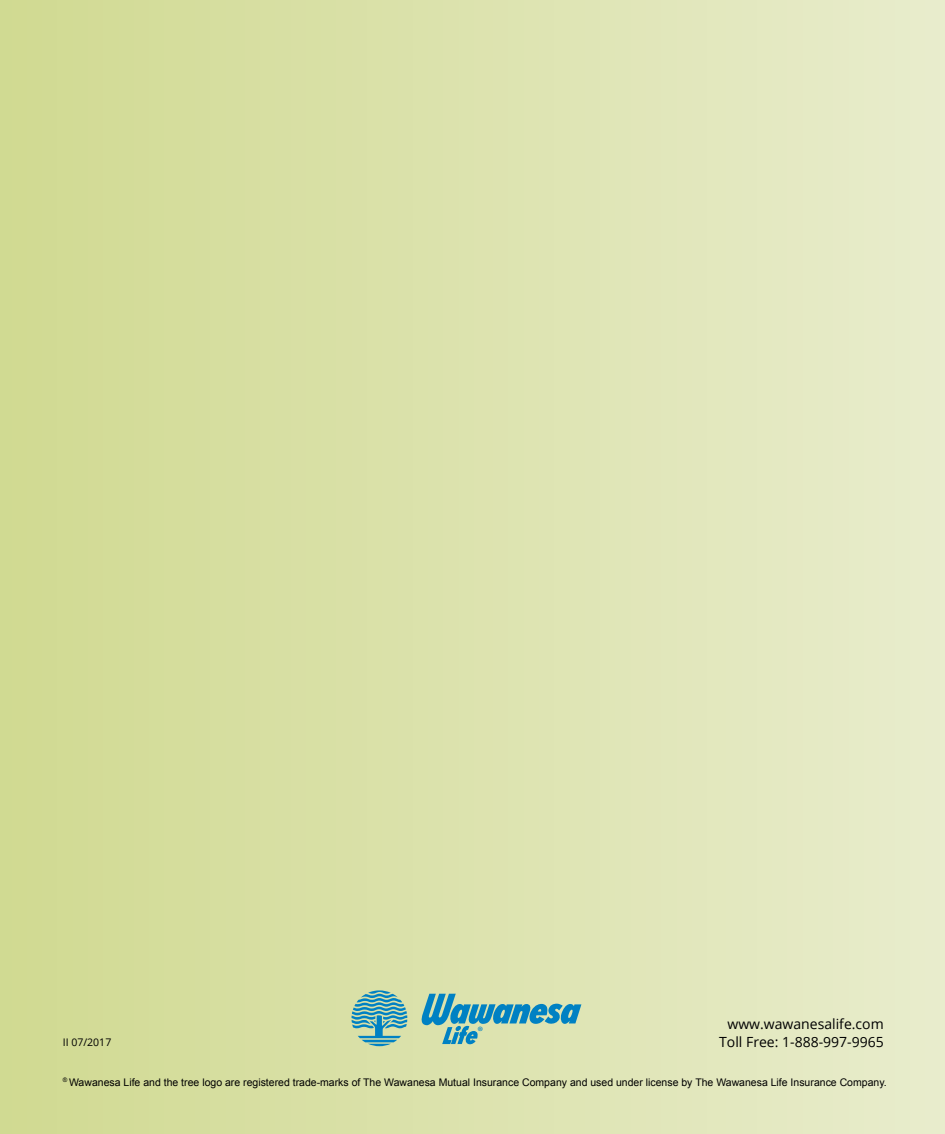
<style>
.page{position:relative;width:945px;height:1134px;background:#fff}
.page>*{position:absolute;margin:0;border:0;box-sizing:border-box;transform-origin:0 0}
.t1{font:14px/17.5px "Open Sans";color:#000;text-align:center}
.t2{font:13.65px "Myriad Pro";color:#0081c3}
.t3{font:10.5px "Arial";color:#000}
.t4{font:10.5px "Open Sans";color:#000}
</style>
<div class="page">
<div style="left:0;top:0;width:945px;height:1134px;background:linear-gradient(to right,#d0d991,#e8eccc)"></div>
<svg style="left:352px;top:990px;width:55px;height:56px;background:#7bb7b3"></svg>
<svg style="left:420px;top:994px;width:161px;height:50px;background:#8dc0b7"></svg>
<p class="t4" style="left:63px;top:1035px;width:50px">II 07/2017</p>
<p class="t2" style="left:478px;top:1023px;width:7px">®</p>
<h1 class="t1" style="left:719px;top:1015px;width:166px">www.wawanesalife.com<br>Toll Free: 1-888-997-9965</h1>
<p class="t3" style="left:63px;top:1075px;width:825px"><sup>®</sup> Wawanesa Life and the tree logo are registered trade-marks of The Wawanesa Mutual Insurance Company and used under license by The Wawanesa Life Insurance Company.</p>
</div>
